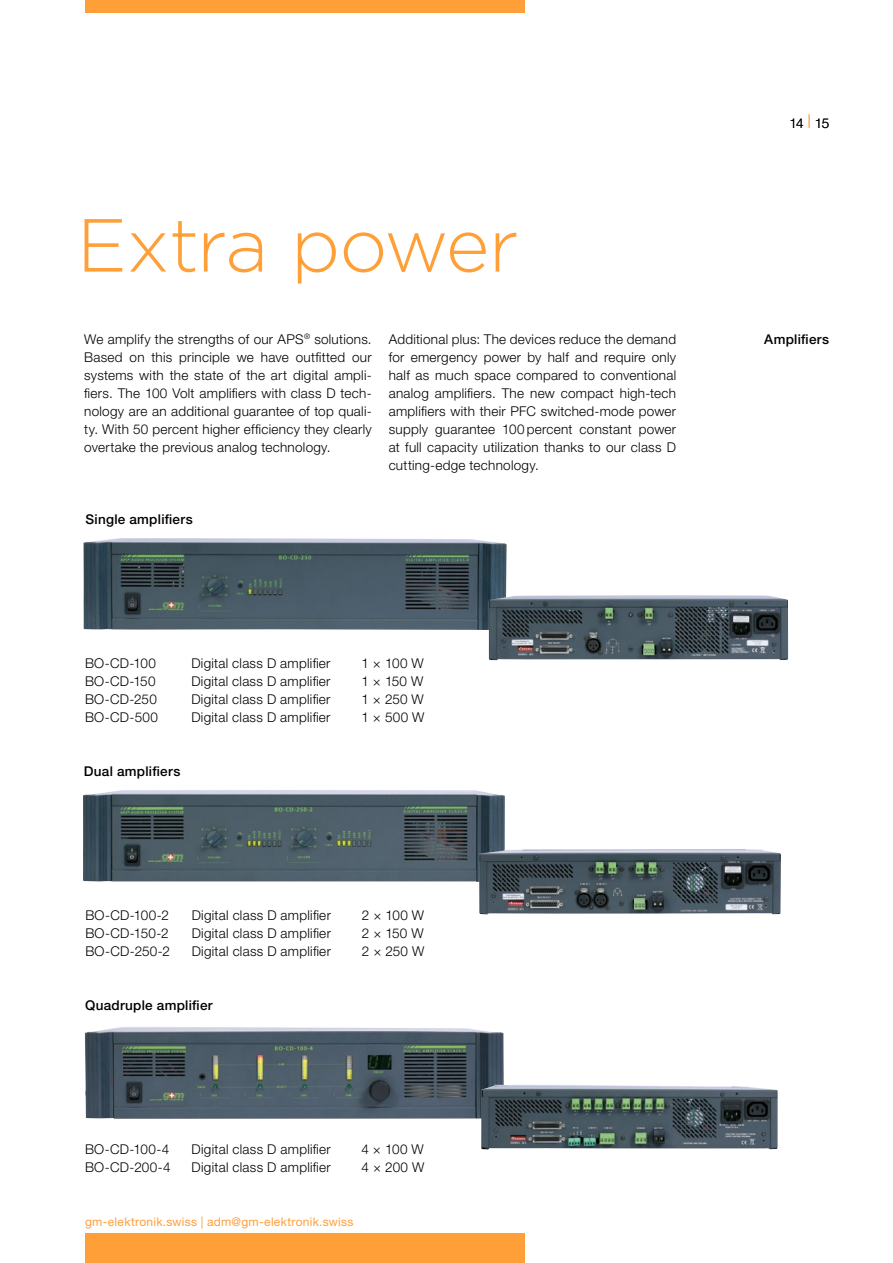
<style>
.page{position:relative;width:893px;height:1263px;background:#fff}
.page>*{position:absolute;margin:0;border:0;box-sizing:border-box;transform-origin:0 0}
.t1{font:300 75px "Gotham";letter-spacing:-.015em;color:#ff9f38}
.t2{font:300 13.5px/18px "Helvetica Neue LT";letter-spacing:.02em;color:#000;text-align:justify}
.t3{font:500 13.5px "Helvetica Neue LT";letter-spacing:.02em;color:#000}
.t4{font:12px "Helvetica Neue LT";letter-spacing:.02em;color:#ff9f38}
</style>
<div class="page">
<img style="left:83px;top:538px;width:424px;height:92px">
<img style="left:489px;top:595px;width:299px;height:65px">
<img style="left:83px;top:790px;width:422px;height:92px">
<img style="left:479px;top:849px;width:302px;height:65px">
<img style="left:85px;top:1027px;width:419px;height:92px">
<img style="left:481px;top:1085px;width:297px;height:64px">
<div style="left:85px;top:1233px;width:440px;height:30px;background:#ff9f38"></div>
<div style="left:85px;top:0;width:440px;height:13px;background:#ff9f38"></div>
<h1 class="t1" style="left:77px;top:204px;width:443px">Extra power</h1>
<p class="t2" style="left:84px;top:329px;width:289px">We amplify the strengths of our APS<sup>®</sup> solutions.<br>Based on this principle we have outfitted our systems with the state of the art digital ampli&shy;fiers. The 100 Volt amplifiers with class D tech&shy;nology are an additional guarantee of top quali&shy;ty. With 50 percent higher efficiency they clearly overtake the previous analog technology.</p>
<p class="t2" style="left:389px;top:329px;width:289px">Additional plus: The devices reduce the demand for emergency power by half and require only half as much space compared to conventional analog amplifiers. The new compact high-tech amplifiers with their PFC switched-mode power supply guarantee 100 percent constant power at full capacity utilization thanks to our class D cutting-edge technology.</p>
<p class="t3" style="left:85px;top:511px;width:109px">Single amplifiers</p>
<p class="t2" style="left:85px;top:653px;width:72px">BO-CD-100</p>
<p class="t2" style="left:191px;top:653px;width:141px">Digital class D amplifier</p>
<p class="t2" style="left:361px;top:653px;width:64px">1 × 100 W</p>
<p class="t2" style="left:85px;top:671px;width:72px">BO-CD-150</p>
<p class="t2" style="left:191px;top:671px;width:141px">Digital class D amplifier</p>
<p class="t2" style="left:361px;top:671px;width:63px">1 × 150 W</p>
<p class="t2" style="left:85px;top:689px;width:73px">BO-CD-250</p>
<p class="t2" style="left:191px;top:689px;width:141px">Digital class D amplifier</p>
<p class="t2" style="left:361px;top:689px;width:64px">1 × 250 W</p>
<p class="t2" style="left:85px;top:707px;width:74px">BO-CD-500</p>
<p class="t2" style="left:191px;top:707px;width:141px">Digital class D amplifier</p>
<p class="t2" style="left:361px;top:707px;width:65px">1 × 500 W</p>
<p class="t3" style="left:84px;top:763px;width:98px">Dual amplifiers</p>
<p class="t2" style="left:85px;top:905px;width:85px">BO-CD-100-2</p>
<p class="t2" style="left:192px;top:905px;width:141px">Digital class D amplifier</p>
<p class="t2" style="left:362px;top:905px;width:64px">2 × 100 W</p>
<p class="t2" style="left:85px;top:923px;width:85px">BO-CD-150-2</p>
<p class="t2" style="left:192px;top:923px;width:141px">Digital class D amplifier</p>
<p class="t2" style="left:362px;top:923px;width:63px">2 × 150 W</p>
<p class="t2" style="left:85px;top:941px;width:86px">BO-CD-250-2</p>
<p class="t2" style="left:192px;top:941px;width:141px">Digital class D amplifier</p>
<p class="t2" style="left:362px;top:941px;width:64px">2 × 250 W</p>
<p class="t3" style="left:85px;top:997px;width:129px">Quadruple amplifier</p>
<p class="t2" style="left:85px;top:1139px;width:86px">BO-CD-100-4</p>
<p class="t2" style="left:192px;top:1139px;width:141px">Digital class D amplifier</p>
<p class="t2" style="left:361px;top:1139px;width:64px">4 × 100 W</p>
<p class="t2" style="left:85px;top:1157px;width:87px">BO-CD-200-4</p>
<p class="t2" style="left:192px;top:1157px;width:141px">Digital class D amplifier</p>
<p class="t2" style="left:361px;top:1157px;width:64px">4 × 200 W</p>
<p class="t4" style="left:85px;top:1214px;width:270px">gm-elektronik.swiss | adm@gm-elektronik.swiss</p>
<p class="t2" style="left:790px;top:113px;width:41px">14 <sup>|</sup> 15</p>
<p class="t3" style="left:764px;top:331px;width:66px">Amplifiers</p>
</div>
